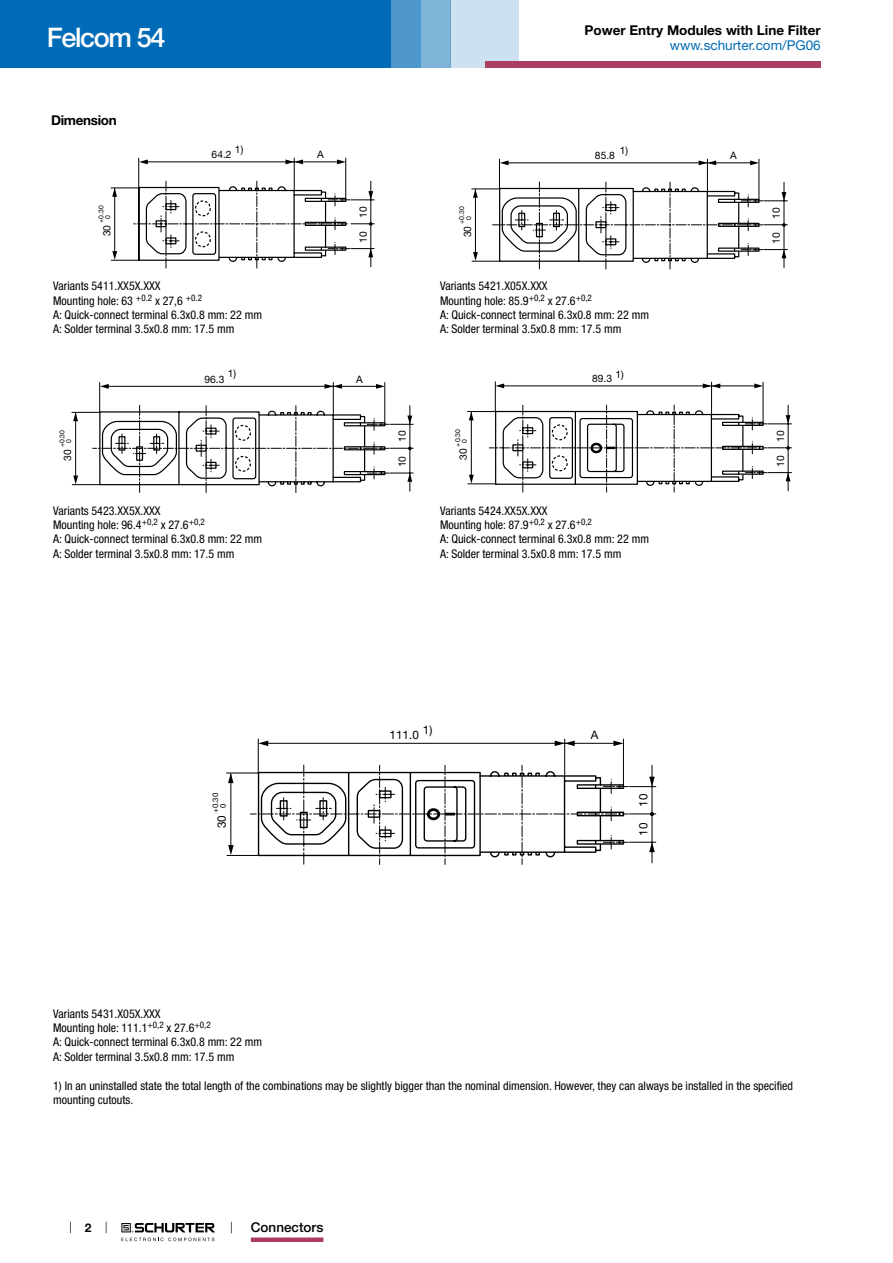
<style>
.page{position:relative;width:893px;height:1263px;background:#fff}
.page>*{position:absolute;margin:0;border:0;box-sizing:border-box;transform-origin:0 0}
.t1{font:500 27px "Helvetica Neue LT";letter-spacing:-.05em;color:#fff}
.t2{font:700 13.5px "Helvetica Neue LT";color:#000}
.t3{font:13.5px "Helvetica Neue LT";color:#006bb6}
.t4{font:500 13.5px "Helvetica Neue LT";color:#000}
.t5{font:700 13.5px "Helvetica Neue LT";letter-spacing:-.025em;color:#000}
.t6{font:condensed 12px/14.4px "Helvetica Neue LT";color:#000}
.t7{font:700 12px "Helvetica Neue LT";color:#000}
.t8{font:11.7px "Helvetica Neue LT";color:#000}
.t9{font:10.2px "Helvetica Neue LT";color:#000}
.t10{font:7.8px/7.8px "Helvetica Neue LT";color:#000}
.t11{font:6.9px/6.9px "Helvetica Neue LT";color:#000}
</style>
<div class="page">
<svg style="left:70px;top:1221px;width:1px;height:12px"></svg>
<svg style="left:121px;top:1223px;width:94px;height:18px"></svg>
<div style="left:0;top:0;width:391px;height:68px;background:#006bb6"></div>
<div style="left:421px;top:0;width:30px;height:68px;background:#80b5da"></div>
<div style="left:391px;top:0;width:30px;height:68px;background:#4d97cc"></div>
<div style="left:451px;top:0;width:68px;height:68px;background:#cde1f0"></div>
<div style="left:485px;top:62px;width:336px;height:6px;background:#aa3d61"></div>
<div style="left:251px;top:1237px;width:72px;height:5px;background:#aa3d61"></div>
<hr style="left:144px;top:162px;width:195px;height:1px;background:#000">
<hr style="left:138px;top:158px;width:1px;height:30px;background:#000">
<hr style="left:294px;top:158px;width:1px;height:33px;background:#000">
<hr style="left:345px;top:158px;width:1px;height:41px;background:#000">
<svg style="left:139px;top:159px;width:9px;height:5px"></svg>
<svg style="left:337px;top:159px;width:9px;height:5px"></svg>
<svg style="left:285px;top:159px;width:18px;height:5px"></svg>
<svg style="left:111px;top:181px;width:263px;height:87px"></svg>
<hr style="left:503px;top:163px;width:252px;height:1px;background:#000">
<hr style="left:499px;top:159px;width:1px;height:30px;background:#000">
<hr style="left:707px;top:159px;width:1px;height:32px;background:#000">
<hr style="left:759px;top:159px;width:1px;height:41px;background:#000">
<svg style="left:500px;top:160px;width:9px;height:5px"></svg>
<svg style="left:750px;top:160px;width:9px;height:5px"></svg>
<svg style="left:699px;top:160px;width:17px;height:5px"></svg>
<svg style="left:472px;top:182px;width:315px;height:87px"></svg>
<svg style="left:72px;top:383px;width:341px;height:109px"></svg>
<hr style="left:495px;top:382px;width:1px;height:30px;background:#000">
<hr style="left:711px;top:382px;width:1px;height:32px;background:#000">
<hr style="left:763px;top:382px;width:1px;height:41px;background:#000">
<hr style="left:501px;top:386px;width:258px;height:1px;background:#000">
<svg style="left:495px;top:383px;width:9px;height:5px"></svg>
<svg style="left:754px;top:383px;width:9px;height:5px"></svg>
<svg style="left:703px;top:383px;width:17px;height:5px"></svg>
<svg style="left:468px;top:405px;width:323px;height:87px"></svg>
<hr style="left:263px;top:743px;width:356px;height:1px;background:#000">
<hr style="left:227px;top:773px;width:31px;height:1px;background:#000">
<hr style="left:227px;top:855px;width:31px;height:1px;background:#000">
<hr style="left:231px;top:774px;width:1px;height:72px;background:#000">
<hr style="left:258px;top:739px;width:1px;height:34px;background:#000">
<hr style="left:564px;top:739px;width:1px;height:37px;background:#000">
<hr style="left:623px;top:739px;width:1px;height:47px;background:#000">
<svg style="left:258px;top:740px;width:10px;height:6px"></svg>
<svg style="left:613px;top:740px;width:10px;height:6px"></svg>
<svg style="left:555px;top:740px;width:20px;height:6px"></svg>
<svg style="left:228px;top:845px;width:6px;height:10px"></svg>
<svg style="left:228px;top:773px;width:6px;height:10px"></svg>
<svg style="left:250px;top:765px;width:406px;height:99px"></svg>
<h1 class="t1" style="left:47px;top:21px;width:120px">Felcom 54</h1>
<p class="t2" style="left:584px;top:22px;width:238px">Power Entry Modules with Line Filter</p>
<p class="t3" style="left:670px;top:37px;width:152px">www.schurter.com/PG06</p>
<p class="t5" style="left:51px;top:112px;width:67px">Dimension</p>
<p class="t9" style="left:235px;top:143px;width:10px">1)</p>
<p class="t9" style="left:212px;top:148px;width:21px">64.2</p>
<p class="t9" style="left:317px;top:148px;width:8px">A</p>
<p class="t9" style="left:620px;top:144px;width:10px">1)</p>
<p class="t9" style="left:595px;top:149px;width:21px">85.8</p>
<p class="t9" style="left:730px;top:149px;width:8px">A</p>
<p class="t11" style="left:97px;top:219px;width:15px;text-indent:-4px;rotate:-90deg">+0.30<br>0</p>
<p class="t9" style="left:101px;top:236px;width:13px;rotate:-90deg">30</p>
<p class="t9" style="left:357px;top:218px;width:13px;rotate:-90deg">10</p>
<p class="t9" style="left:357px;top:243px;width:13px;rotate:-90deg">10</p>
<p class="t11" style="left:458px;top:220px;width:15px;text-indent:-4px;rotate:-90deg">+0.30<br>0</p>
<p class="t9" style="left:461px;top:237px;width:13px;rotate:-90deg">30</p>
<p class="t9" style="left:770px;top:219px;width:13px;rotate:-90deg">10</p>
<p class="t9" style="left:770px;top:244px;width:13px;rotate:-90deg">10</p>
<p class="t6" style="left:53px;top:279px;width:210px">Variants 5411.XX5X.XXX<br>Mounting hole: 63 <sup>+0.2</sup> x 27,6 <sup>+0.2<br></sup>A: Quick-connect terminal 6.3x0.8 mm: 22 mm A: Solder terminal 3.5x0.8 mm: 17.5 mm</p>
<p class="t6" style="left:440px;top:279px;width:210px">Variants 5421.X05X.XXX<br>Mounting hole: 85.9<sup>+0,2</sup> x 27.6<sup>+0,2<br></sup>A: Quick-connect terminal 6.3x0.8 mm: 22 mm A: Solder terminal 3.5x0.8 mm: 17.5 mm</p>
<p class="t9" style="left:228px;top:368px;width:10px">1)</p>
<p class="t9" style="left:205px;top:373px;width:21px">96.3</p>
<p class="t9" style="left:356px;top:373px;width:8px">A</p>
<p class="t9" style="left:592px;top:372px;width:33px">89.3 1)</p>
<p class="t11" style="left:58px;top:443px;width:15px;text-indent:-4px;rotate:-90deg">+0.30<br>0</p>
<p class="t9" style="left:396px;top:442px;width:13px;rotate:-90deg">10</p>
<p class="t11" style="left:454px;top:443px;width:15px;text-indent:-4px;rotate:-90deg">+0.30<br>0</p>
<p class="t9" style="left:774px;top:442px;width:13px;rotate:-90deg">10</p>
<p class="t9" style="left:62px;top:461px;width:13px;rotate:-90deg">30</p>
<p class="t9" style="left:396px;top:467px;width:13px;rotate:-90deg">10</p>
<p class="t9" style="left:457px;top:460px;width:13px;rotate:-90deg">30</p>
<p class="t9" style="left:774px;top:467px;width:13px;rotate:-90deg">10</p>
<p class="t6" style="left:53px;top:503px;width:210px">Variants 5423.XX5X.XXX<br>Mounting hole: 96.4<sup>+0,2</sup> x 27.6<sup>+0,2<br></sup>A: Quick-connect terminal 6.3x0.8 mm: 22 mm A: Solder terminal 3.5x0.8 mm: 17.5 mm</p>
<p class="t6" style="left:440px;top:503px;width:210px">Variants 5424.XX5X.XXX<br>Mounting hole: 87.9<sup>+0,2</sup> x 27.6<sup>+0,2<br></sup>A: Quick-connect terminal 6.3x0.8 mm: 22 mm A: Solder terminal 3.5x0.8 mm: 17.5 mm</p>
<p class="t10" style="left:211px;top:808px;width:17px;text-indent:-5px;rotate:-90deg">+0.30<br>0</p>
<p class="t8" style="left:215px;top:828px;width:15px;rotate:-90deg">30</p>
<p class="t8" style="left:423px;top:723px;width:11px">1)</p>
<p class="t8" style="left:390px;top:728px;width:31px">111.0</p>
<p class="t8" style="left:591px;top:728px;width:9px">A</p>
<p class="t8" style="left:636px;top:807px;width:15px;rotate:-90deg">10</p>
<p class="t8" style="left:636px;top:835px;width:15px;rotate:-90deg">10</p>
<p class="t6" style="left:53px;top:1006px;width:210px">Variants 5431.X05X.XXX<br>Mounting hole: 111.1<sup>+0,2</sup> x 27.6<sup>+0,2<br></sup>A: Quick-connect terminal 6.3x0.8 mm: 22 mm A: Solder terminal 3.5x0.8 mm: 17.5 mm</p>
<p class="t6" style="left:53px;top:1078px;width:741px">1) In an uninstalled state the total length of the combinations may be slightly bigger than the nominal dimension. However, they can always be installed in the specified mounting cutouts.</p>
<p class="t7" style="left:85px;top:1220px;width:8px">2</p>
<p class="t4" style="left:251px;top:1219px;width:74px">Connectors</p>
</div>
